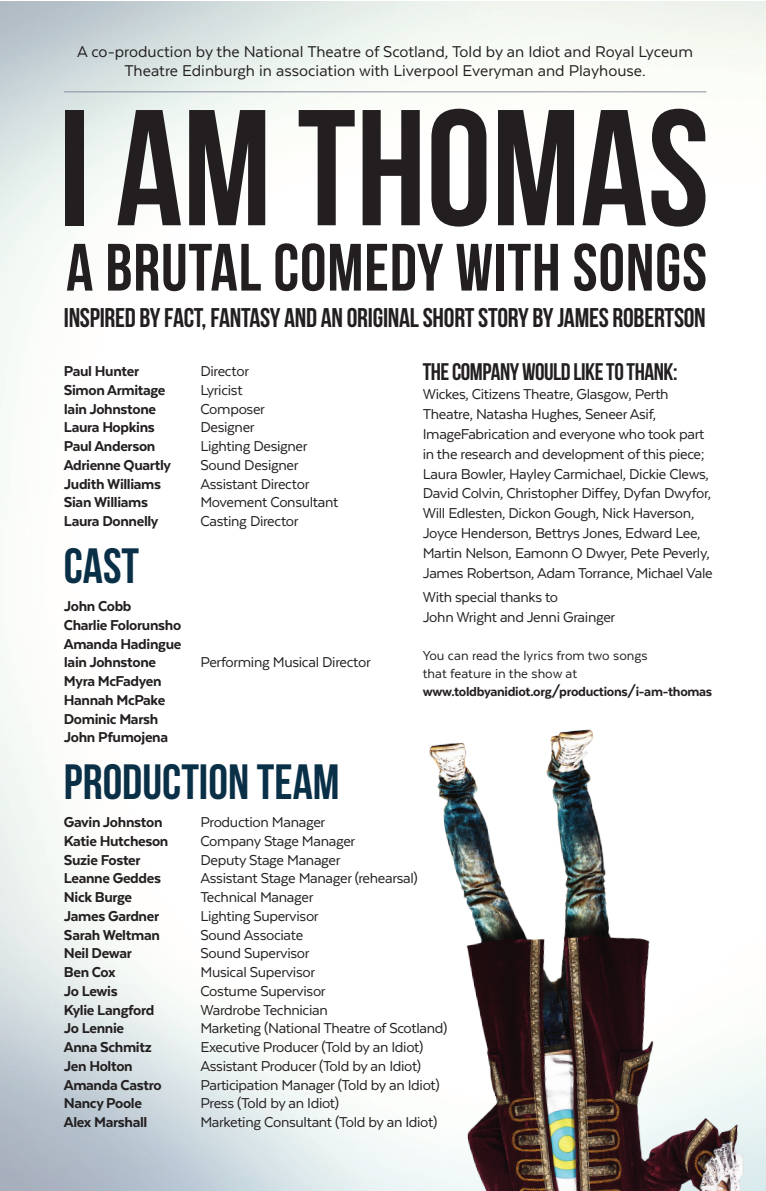
<style>
.page{position:relative;width:766px;height:1191px;background:#fff}
.page>*{position:absolute;margin:0;border:0;box-sizing:border-box;transform-origin:0 0}
.t1{font:700 164.55px "Bebas Neue";color:#231f20}
.t2{font:700 66.75px "Bebas Neue";letter-spacing:.015em;color:#231f20}
.t3{font:700 49.5px "Bebas Neue";color:#0a3047}
.t4{font:700 27px "Bebas Neue";letter-spacing:-.01em;color:#231f20}
.t5{font:700 24px "Bebas Neue";letter-spacing:-.02em;color:#231f20}
.t6{font:18px/19.5px "Texta";color:#231f20;text-align:center}
.t7{font:16.5px/19.8px "Texta";letter-spacing:-.02em;color:#231f20}
.t8{font:800 16.5px/18.8px "Texta";letter-spacing:-.02em;color:#231f20}
.t9{font:15px/18px "Texta";color:#231f20}
.t10{font:800 15px "Texta";letter-spacing:-.02em;color:#231f20}
</style>
<div class="page">
<img style="left:376px;top:729px;width:389px;height:462px">
<hr style="left:64px;top:91px;width:642px;height:1px;background:#888c9b">
<p class="t6" style="left:77px;top:42px;width:617px">A co-production by the National Theatre of Scotland, Told by an Idiot and Royal Lyceum<br>Theatre Edinburgh in association with Liverpool Everyman and Playhouse.</p>
<h1 class="t1" style="left:59px;top:78px;width:651px">I AM THOMAS</h1>
<h2 class="t2" style="left:66px;top:231px;width:642px">A BRUTAL COMEDY WITH SONGS</h2>
<h3 class="t4" style="left:64px;top:303px;width:643px">INSPIRED BY FACT, FANTASY AND AN ORIGINAL SHORT STORY BY JAMES ROBERTSON</h3>
<h3 class="t5" style="left:422px;top:358px;width:256px">THE COMPANY WOULD LIKE TO THANK:</h3>
<p class="t7" style="left:422px;top:384px;width:291px">Wickes, Citizens Theatre, Glasgow, Perth Theatre, Natasha Hughes, Seneer Asif, ImageFabrication and everyone who took part in the research and development of this piece; Laura Bowler, Hayley Carmichael, Dickie Clews, David Colvin, Christopher Diffey, Dyfan Dwyfor, Will Edlesten, Dickon Gough, Nick Haverson, Joyce Henderson, Bettrys Jones, Edward Lee, Martin Nelson, Eamonn O Dwyer, Pete Peverly, James Robertson, Adam Torrance, Michael Vale</p>
<p class="t7" style="left:422px;top:587px;width:194px">With special thanks to<br>John Wright and Jenni Grainger</p>
<p class="t9" style="left:422px;top:646px;width:226px">You can read the lyrics from two songs that feature in the show at</p>
<p class="t10" style="left:422px;top:683px;width:291px">www.toldbyanidiot.org/productions/i-am-thomas</p>
<p class="t8" style="left:64px;top:361px;width:77px">Paul Hunter</p>
<p class="t7" style="left:200px;top:361px;width:50px">Director</p>
<p class="t8" style="left:64px;top:380px;width:103px">Simon Armitage</p>
<p class="t7" style="left:200px;top:380px;width:44px">Lyricist</p>
<p class="t8" style="left:64px;top:399px;width:94px">Iain Johnstone</p>
<p class="t7" style="left:200px;top:399px;width:66px">Composer</p>
<p class="t8" style="left:64px;top:418px;width:92px">Laura Hopkins</p>
<p class="t7" style="left:200px;top:417px;width:56px">Designer</p>
<p class="t8" style="left:64px;top:436px;width:93px">Paul Anderson</p>
<p class="t7" style="left:200px;top:436px;width:109px">Lighting Designer</p>
<p class="t8" style="left:64px;top:455px;width:109px">Adrienne Quartly</p>
<p class="t7" style="left:200px;top:455px;width:99px">Sound Designer</p>
<p class="t8" style="left:64px;top:474px;width:99px">Judith Williams</p>
<p class="t7" style="left:200px;top:474px;width:110px">Assistant Director</p>
<p class="t8" style="left:64px;top:493px;width:86px">Sian Williams</p>
<p class="t7" style="left:200px;top:492px;width:139px">Movement Consultant</p>
<p class="t8" style="left:64px;top:511px;width:96px">Laura Donnelly</p>
<p class="t7" style="left:200px;top:511px;width:100px">Casting Director</p>
<h3 class="t3" style="left:64px;top:539px;width:77px">CAST</h3>
<p class="t8" style="left:64px;top:596px;width:119px">John Cobb<br>Charlie Folorunsho<br>Amanda Hadingue<br>Iain Johnstone</p>
<p class="t7" style="left:200px;top:652px;width:172px">Performing Musical Director</p>
<p class="t8" style="left:64px;top:671px;width:106px">Myra McFadyen<br>Hannah McPake<br>Dominic Marsh<br>John Pfumojena</p>
<h3 class="t3" style="left:64px;top:755px;width:277px">PRODUCTION TEAM</h3>
<p class="t8" style="left:64px;top:812px;width:100px">Gavin Johnston</p>
<p class="t7" style="left:200px;top:812px;width:126px">Production Manager</p>
<p class="t8" style="left:64px;top:831px;width:106px">Katie Hutcheson</p>
<p class="t7" style="left:200px;top:831px;width:156px">Company Stage Manager</p>
<p class="t8" style="left:64px;top:850px;width:78px">Suzie Foster</p>
<p class="t7" style="left:200px;top:849px;width:141px">Deputy Stage Manager</p>
<p class="t8" style="left:64px;top:868px;width:99px">Leanne Geddes</p>
<p class="t7" style="left:200px;top:868px;width:219px">Assistant Stage Manager (rehearsal)</p>
<p class="t8" style="left:64px;top:887px;width:70px">Nick Burge</p>
<p class="t7" style="left:200px;top:887px;width:114px">Technical Manager</p>
<p class="t8" style="left:64px;top:906px;width:97px">James Gardner</p>
<p class="t7" style="left:200px;top:906px;width:120px">Lighting Supervisor</p>
<p class="t8" style="left:64px;top:925px;width:97px">Sarah Weltman</p>
<p class="t7" style="left:200px;top:924px;width:104px">Sound Associate</p>
<p class="t8" style="left:64px;top:943px;width:70px">Neil Dewar</p>
<p class="t7" style="left:200px;top:943px;width:111px">Sound Supervisor</p>
<p class="t8" style="left:64px;top:962px;width:53px">Ben Cox</p>
<p class="t7" style="left:200px;top:962px;width:116px">Musical Supervisor</p>
<p class="t8" style="left:64px;top:981px;width:55px">Jo Lewis</p>
<p class="t7" style="left:200px;top:981px;width:127px">Costume Supervisor</p>
<p class="t8" style="left:64px;top:1000px;width:92px">Kylie Langford</p>
<p class="t7" style="left:200px;top:999px;width:129px">Wardrobe Technician</p>
<p class="t8" style="left:64px;top:1018px;width:62px">Jo Lennie</p>
<p class="t7" style="left:200px;top:1018px;width:248px">Marketing (National Theatre of Scotland)</p>
<p class="t8" style="left:64px;top:1037px;width:89px">Anna Schmitz</p>
<p class="t7" style="left:200px;top:1037px;width:224px">Executive Producer (Told by an Idiot)</p>
<p class="t8" style="left:64px;top:1056px;width:70px">Jen Holton</p>
<p class="t7" style="left:200px;top:1056px;width:222px">Assistant Producer (Told by an Idiot)</p>
<p class="t8" style="left:64px;top:1075px;width:99px">Amanda Castro</p>
<p class="t7" style="left:200px;top:1074px;width:241px">Participation Manager (Told by an Idiot)</p>
<p class="t8" style="left:64px;top:1093px;width:80px">Nancy Poole</p>
<p class="t7" style="left:200px;top:1093px;width:140px">Press (Told by an Idiot)</p>
<p class="t8" style="left:64px;top:1112px;width:85px">Alex Marshall</p>
<p class="t7" style="left:200px;top:1112px;width:238px">Marketing Consultant (Told by an Idiot)</p>
</div>
